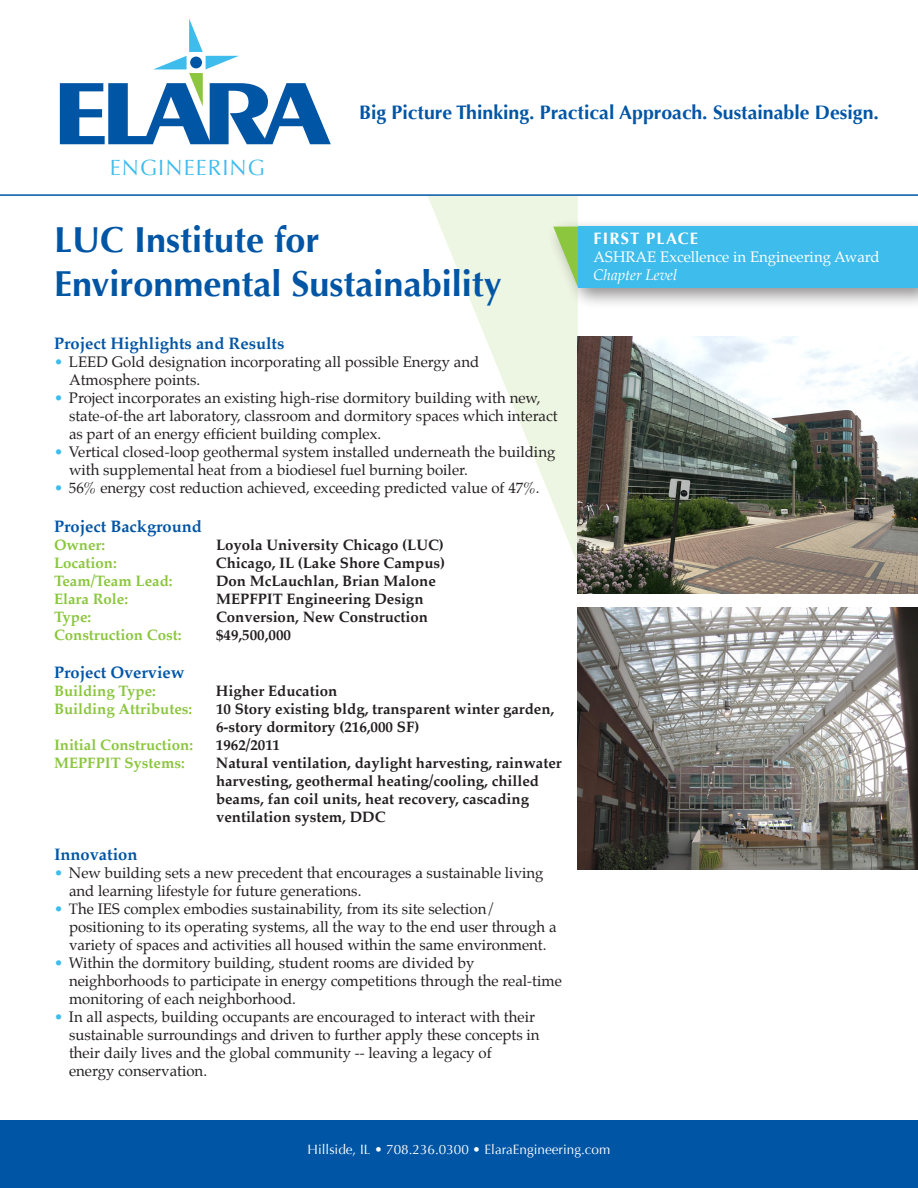
<style>
.page{position:relative;width:918px;height:1188px;background:#fff}
.page>*{position:absolute;margin:0;border:0;box-sizing:border-box;transform-origin:0 0}
.t1{font:700 36px/43.2px "Optima";color:#0155a5}
.t2{font:22.05px "Optima";letter-spacing:.05em;color:#3ebcec}
.t3{font:700 19.5px "Optima";color:#0155a5}
.t4{font:700 16.5px "Palatino";color:#0155a5}
.t5{font:700 16.5px "Optima";letter-spacing:.07em;color:#fff}
.t6{font:15px/18px "Palatino";color:#231f20}
.t7{font:700 15px/18px "Palatino";color:#231f20}
.t8{font:700 15px "Palatino";color:#8bc63e}
.t9{font:15px "Palatino";color:#fff}
.t10{font:italic 15px "Palatino";color:#fff}
.t11{font:13.5px "Optima";color:#fff}
.s1{color:#3ebcec}
</style>
<div class="page">
<svg style="left:428px;top:196px;width:150px;height:368px"></svg>
<svg style="left:60px;top:19px;width:271px;height:125px"></svg>
<div style="left:0;top:1120px;width:918px;height:68px;background:#0155a5"></div>
<hr style="left:0;top:194px;width:918px;height:2px;background:#0155a5">
<img style="left:578px;top:336px;width:340px;height:258px">
<img style="left:578px;top:608px;width:340px;height:261px">
<div style="left:546px;top:218px;width:372px;height:92px;background:#231f20;opacity:.5"></div>
<svg style="left:553px;top:227px;width:25px;height:61px"></svg>
<div style="left:578px;top:227px;width:340px;height:61px;background:#3ebcec"></div>
<p class="t2" style="left:110px;top:154px;width:157px">ENGINEERING</p>
<p class="t3" style="left:359px;top:101px;width:521px">Big Picture Thinking. Practical Approach. Sustainable Design.</p>
<p class="t1" style="left:54px;top:219px;width:449px">LUC Institute for<br>Environmental Sustainability</p>
<p class="t4" style="left:54px;top:329px;width:232px">Project Highlights and Results</p>
<p class="t6" style="left:69px;top:353px;width:412px;text-indent:-15px"><span class="s1">•</span> LEED Gold designation incorporating all possible Energy and<br>Atmosphere points.</p>
<p class="t6" style="left:69px;top:389px;width:490px;text-indent:-15px"><span class="s1">•</span> Project incorporates an existing high-rise dormitory building with new, state-of-the art laboratory, classroom and dormitory spaces which interact as part of an energy efficient building complex.</p>
<p class="t6" style="left:69px;top:443px;width:488px;text-indent:-15px"><span class="s1">•</span> Vertical closed-loop geothermal system installed underneath the building with supplemental heat from a biodiesel fuel burning boiler.</p>
<p class="t6" style="left:54px;top:479px;width:487px"><span class="s1">•</span> 56% energy cost reduction achieved, exceeding predicted value of 47%.</p>
<p class="t4" style="left:54px;top:513px;width:150px">Project Background</p>
<p class="t8" style="left:54px;top:532px;width:53px">Owner:</p>
<p class="t7" style="left:216px;top:536px;width:229px">Loyola University Chicago (LUC)</p>
<p class="t8" style="left:54px;top:550px;width:64px">Location:</p>
<p class="t7" style="left:216px;top:554px;width:231px">Chicago, IL (Lake Shore Campus)</p>
<p class="t8" style="left:54px;top:568px;width:120px">Team/Team Lead:</p>
<p class="t7" style="left:216px;top:572px;width:221px">Don McLauchlan, Brian Malone</p>
<p class="t8" style="left:54px;top:586px;width:76px">Elara Role:</p>
<p class="t7" style="left:216px;top:590px;width:209px">MEPFPIT Engineering Design</p>
<p class="t8" style="left:54px;top:604px;width:39px">Type:</p>
<p class="t7" style="left:216px;top:608px;width:214px">Conversion, New Construction</p>
<p class="t8" style="left:54px;top:622px;width:129px">Construction Cost:</p>
<p class="t7" style="left:216px;top:626px;width:76px">$49,500,000</p>
<p class="t4" style="left:54px;top:658px;width:132px">Project Overview</p>
<p class="t8" style="left:54px;top:678px;width:103px">Building Type:</p>
<p class="t7" style="left:216px;top:682px;width:123px">Higher Education</p>
<p class="t8" style="left:54px;top:696px;width:140px">Building Attributes:</p>
<p class="t7" style="left:216px;top:700px;width:340px">10 Story existing bldg, transparent winter garden,<br>6-story dormitory (216,000 SF)</p>
<p class="t8" style="left:54px;top:732px;width:141px">Initial Construction:</p>
<p class="t7" style="left:216px;top:736px;width:65px">1962/2011</p>
<p class="t8" style="left:54px;top:750px;width:132px">MEPFPIT Systems:</p>
<p class="t7" style="left:216px;top:754px;width:347px">Natural ventilation, daylight harvesting, rainwater harvesting, geothermal heating/cooling, chilled beams, fan coil units, heat recovery, cascading ventilation system, DDC</p>
<p class="t4" style="left:54px;top:840px;width:85px">Innovation</p>
<p class="t6" style="left:69px;top:864px;width:476px;text-indent:-15px"><span class="s1">•</span> New building sets a new precedent that encourages a sustainable living and learning lifestyle for future generations.</p>
<p class="t6" style="left:69px;top:900px;width:489px;text-indent:-15px"><span class="s1">•</span> The IES complex embodies sustainability, from its site selection/ positioning to its operating systems, all the way to the end user through a variety of spaces and activities all housed within the same environment.</p>
<p class="t6" style="left:69px;top:954px;width:494px;text-indent:-15px"><span class="s1">•</span> Within the dormitory building, student rooms are divided by neighborhoods to participate in energy competitions through the real-time monitoring of each neighborhood.</p>
<p class="t6" style="left:69px;top:1008px;width:472px;text-indent:-15px"><span class="s1">•</span> In all aspects, building occupants are encouraged to interact with their sustainable surroundings and driven to further apply these concepts in their daily lives and the global community -- leaving a legacy of energy conservation.</p>
<p class="t5" style="left:594px;top:228px;width:106px">FIRST PLACE</p>
<p class="t9" style="left:594px;top:244px;width:288px">ASHRAE Excellence in Engineering Award</p>
<p class="t10" style="left:594px;top:262px;width:85px">Chapter Level</p>
<p class="t11" style="left:308px;top:1142px;width:304px">Hillside, IL • 708.236.0300 • ElaraEngineering.com</p>
</div>
